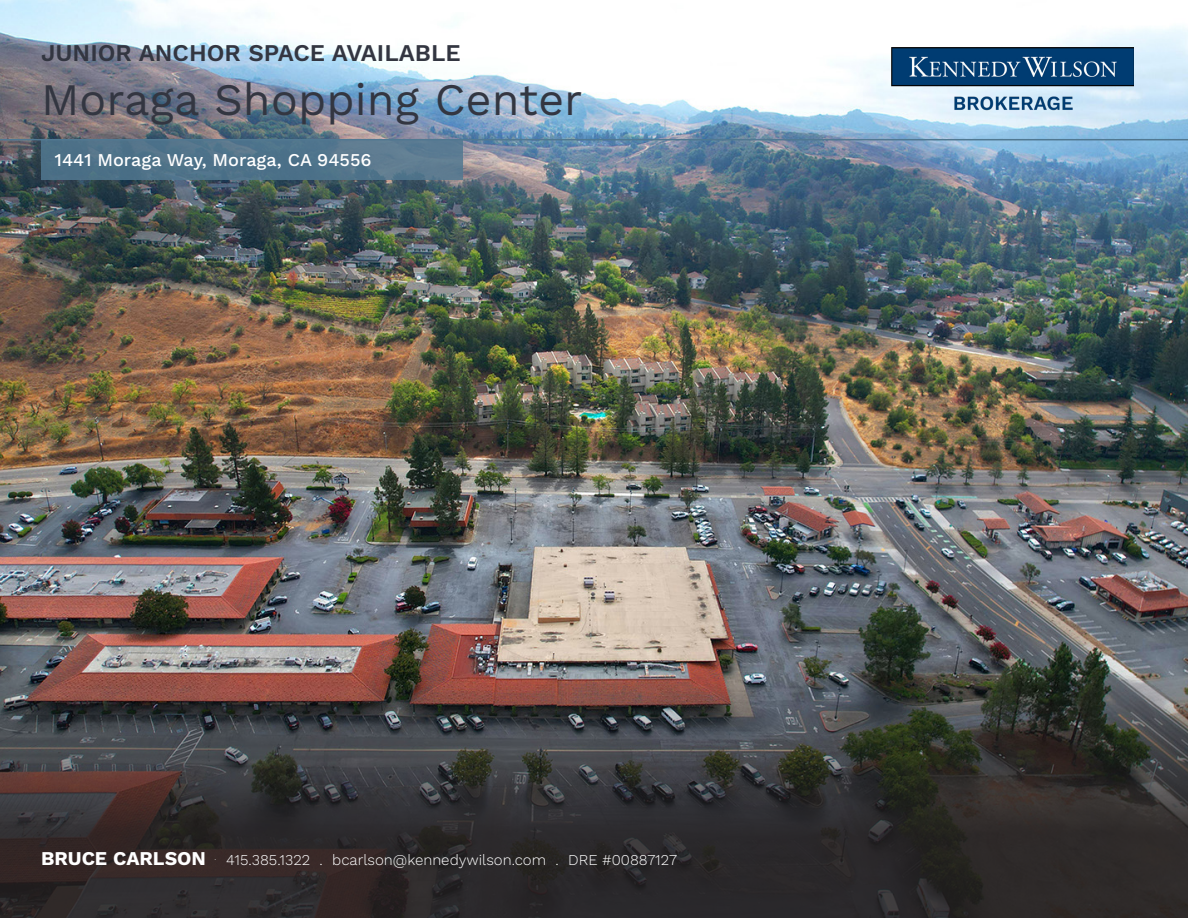
<style>
.page{position:relative;width:1188px;height:918px;background:#fff}
.page>*{position:absolute;margin:0;border:0;box-sizing:border-box;transform-origin:0 0}
.t1{font:45px "Work Sans";color:#333641}
.t2{font:600 24px "Work Sans";color:#333641}
.t3{font:500 18px "Work Sans";color:#fff}
.t4{font:300 15px "Work Sans";color:#fff}
.s1{font-weight:700;font-size:19.5px}
.s2{font-family:"Lato"}
</style>
<div class="page">
<img style="left:0;top:0;width:1188px;height:673px">
<hr style="left:0;top:139px;width:1188px;height:1px;background:#517891">
<div style="left:41px;top:139px;width:422px;height:41px;background:linear-gradient(to right,#4a6f86,#5b7b91)"></div>
<img style="left:891px;top:47px;width:243px;height:64px">
<svg style="left:0;top:673px;width:1188px;height:245px;background:#3b3636"></svg>
<p class="t2" style="left:41px;top:39px;width:421px">JUNIOR ANCHOR SPACE AVAILABLE</p>
<p class="t1" style="left:41px;top:73px;width:543px">Moraga Shopping Center</p>
<p class="t3" style="left:55px;top:149px;width:319px">1441 Moraga Way, Moraga, CA 94556</p>
<p class="t4" style="left:41px;top:851px;width:637px"><span class="s1">BRUCE CARLSON</span> <span class="s2">.</span> 415.385.1322 . bcarlson@kennedywilson.com . DRE #00887127</p>
</div>
